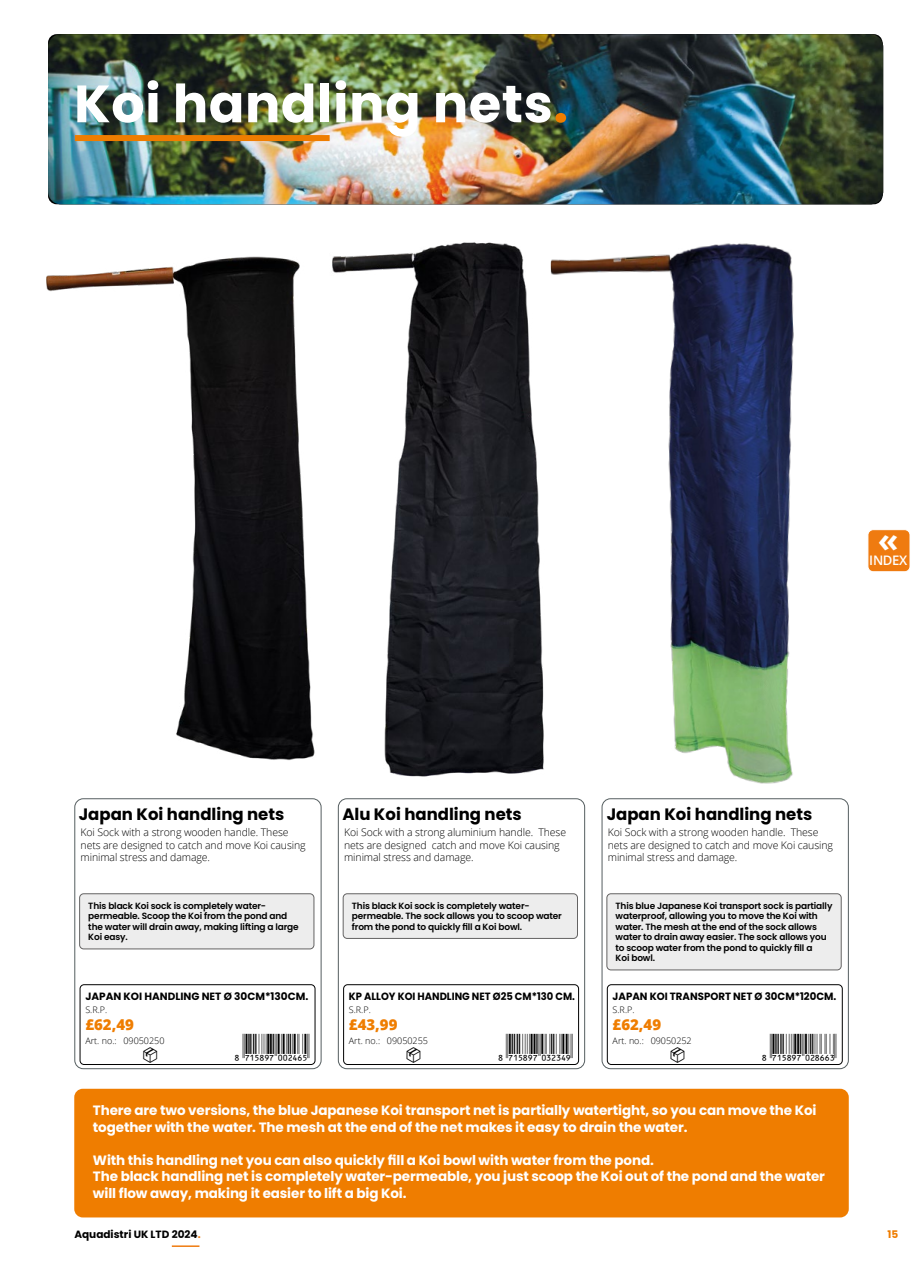
<style>
.page{position:relative;width:923px;height:1263px;background:#fff}
.page>*{position:absolute;margin:0;border:0;box-sizing:border-box;transform-origin:0 0}
.t1{font:700 52.5px "Poppins";letter-spacing:.01em;color:#fff}
.t2{font:700 33.75px "Open Sans";color:#fff}
.t3{font:27px "Ean Bwr P36 Tt";color:#000}
.t4{font:22.5px "Ecommerce";color:#000}
.t5{font:700 16.5px "Poppins";color:#000}
.t6{font:800 15px "Open Sans";color:#ef7d00}
.t7{font:700 13.5px/16.5px "Poppins";letter-spacing:-.01em;color:#fff}
.t8{font:600 13.2px "Open Sans";letter-spacing:-.025em;color:#fff}
.t9{font:300 10.5px/12.6px "Open Sans";letter-spacing:-.01em;color:#000}
.t10{font:700 10.5px "Poppins";color:#000}
.t11{font:700 10.5px "Poppins";color:#000;scale:.95 1}
.t12{font:700 10.5px "Poppins";color:#ef7d00}
.t13{font:600 9px/10.5px "Poppins";letter-spacing:-.015em;color:#000}
.t14{font:300 9px "Open Sans";color:#000}
.s1{color:#ef7d00}
.s2{color:#ef7b10}
</style>
<div class="page">
<hr style="left:172px;top:1245px;width:27px;height:2px;background:#ef7b10">
<div style="left:868px;top:530px;width:42px;height:42px;background:#ef7b10;border-radius:5px"></div>
<div style="left:867px;top:529px;width:43px;height:43px;border:1px solid #fff;border-radius:5px"></div>
<img style="left:48px;top:34px;width:835px;height:170px">
<div style="left:75px;top:135px;width:255px;height:6px;background:#ef7d00"></div>
<img style="left:46px;top:256px;width:269px;height:505px">
<div style="left:75px;top:798px;width:246px;height:271px;border:1px solid #555e60;border-radius:9px"></div>
<div style="left:338px;top:798px;width:247px;height:271px;border:1px solid #555e60;border-radius:9px"></div>
<div style="left:602px;top:798px;width:246px;height:271px;border:1px solid #555e60;border-radius:9px"></div>
<div style="left:80px;top:984px;width:235px;height:81px;border:1px solid #000;border-radius:4px"></div>
<div style="left:80px;top:894px;width:234px;height:55px;background:#ededed;border-radius:4px"></div>
<div style="left:79px;top:893px;width:235px;height:56px;border:1px solid #646363;border-radius:4px"></div>
<div style="left:343px;top:984px;width:236px;height:81px;border:1px solid #000;border-radius:4px"></div>
<div style="left:343px;top:894px;width:234px;height:44px;background:#ededed;border-radius:4px"></div>
<div style="left:343px;top:893px;width:234px;height:46px;border:1px solid #646363;border-radius:4px"></div>
<div style="left:607px;top:984px;width:235px;height:81px;border:1px solid #000;border-radius:4px"></div>
<div style="left:607px;top:894px;width:234px;height:76px;background:#ededed;border-radius:4px"></div>
<div style="left:606px;top:893px;width:235px;height:77px;border:1px solid #646363;border-radius:4px"></div>
<img style="left:566px;top:243px;width:228px;height:541px">
<img style="left:332px;top:242px;width:234px;height:535px">
<div style="left:74px;top:1089px;width:774px;height:128px;background:#ef7d00;border-radius:9px"></div>
<h1 class="t1" style="left:74px;top:73px;width:495px">Koi handling nets<span class="s1">.</span></h1>
<h2 class="t2" style="left:878px;top:516px;width:22px">«</h2>
<h3 class="t8" style="left:869px;top:551px;width:40px">INDEX</h3>
<h3 class="t5" style="left:79px;top:804px;width:207px">Japan Koi handling nets</h3>
<h3 class="t5" style="left:342px;top:804px;width:181px">Alu Koi handling nets</h3>
<h3 class="t5" style="left:606px;top:805px;width:207px">Japan Koi handling nets</h3>
<p class="t9" style="left:81px;top:825px;width:227px">Koi Sock with a strong wooden handle. These nets are designed to catch and move Koi causing minimal stress and damage.</p>
<p class="t13" style="left:88px;top:900px;width:212px">This black Koi sock is completely water&shy;permeable. Scoop the Koi from the pond and the water will drain away, making lifting a large Koi easy.</p>
<p class="t9" style="left:344px;top:825px;width:223px">Koi Sock with a strong aluminium handle. These nets are designed catch and move Koi causing minimal stress and damage.</p>
<p class="t13" style="left:352px;top:900px;width:211px">This black Koi sock is completely water&shy;permeable. The sock allows you to scoop water from the pond to quickly fill a Koi bowl.</p>
<p class="t9" style="left:608px;top:825px;width:227px">Koi Sock with a strong wooden handle. These nets are designed to catch and move Koi causing minimal stress and damage.</p>
<p class="t13" style="left:615px;top:900px;width:218px">This blue Japanese Koi transport sock is partially waterproof, allowing you to move the Koi with water. The mesh at the end of the sock allows water to drain away easier. The sock allows you to scoop water from the pond to quickly fill a<br>Koi bowl.</p>
<p class="t10" style="left:85px;top:990px;width:224px">JAPAN KOI HANDLING NET Ø 30CM*130CM.</p>
<p class="t14" style="left:85px;top:1034px;width:81px">Art. no.: 09050250</p>
<p class="t14" style="left:85px;top:1004px;width:23px">S.R.P.</p>
<h3 class="t6" style="left:85px;top:1013px;width:50px">£62,49</h3>
<h3 class="t3" style="left:227px;top:1034px;width:83px">+!7B5IJ7-AACEGF!</h3>
<h3 class="t4" style="left:143px;top:1045px;width:17px">/</h3>
<p class="t11" style="left:349px;top:990px;width:239px">KP ALLOY KOI HANDLING NET Ø25 CM*130 CM.</p>
<p class="t14" style="left:349px;top:1034px;width:81px">Art. no.: 09050255</p>
<p class="t14" style="left:349px;top:1004px;width:23px">S.R.P.</p>
<h3 class="t6" style="left:349px;top:1013px;width:50px">£43,99</h3>
<h3 class="t3" style="left:491px;top:1034px;width:83px">+!7B5IJ7-ADCDEJ!</h3>
<h3 class="t4" style="left:406px;top:1045px;width:17px">/</h3>
<p class="t10" style="left:612px;top:990px;width:225px">JAPAN KOI TRANSPORT NET Ø 30CM*120CM.</p>
<p class="t14" style="left:612px;top:1034px;width:81px">Art. no.: 09050252</p>
<p class="t14" style="left:612px;top:1004px;width:23px">S.R.P.</p>
<h3 class="t6" style="left:612px;top:1013px;width:50px">£62,49</h3>
<h3 class="t3" style="left:754px;top:1034px;width:83px">+!7B5IJ7-ACIGGD!</h3>
<h3 class="t4" style="left:670px;top:1045px;width:17px">/</h3>
<h3 class="t7" style="left:93px;top:1102px;width:725px">There are two versions, the blue Japanese Koi transport net is partially watertight, so you can move the Koi together with the water. The mesh at the end of the net makes it easy to drain the water.</h3>
<h3 class="t7" style="left:93px;top:1152px;width:733px">With this handling net you can also quickly fill a Koi bowl with water from the pond.<br>The black handling net is completely water-permeable, you just scoop the Koi out of the pond and the water will flow away, making it easier to lift a big Koi.</h3>
<p class="t10" style="left:74px;top:1228px;width:128px">Aquadistri UK LTD 2024<span class="s2">.</span></p>
<p class="t12" style="left:887px;top:1228px;width:12px">15</p>
</div>
